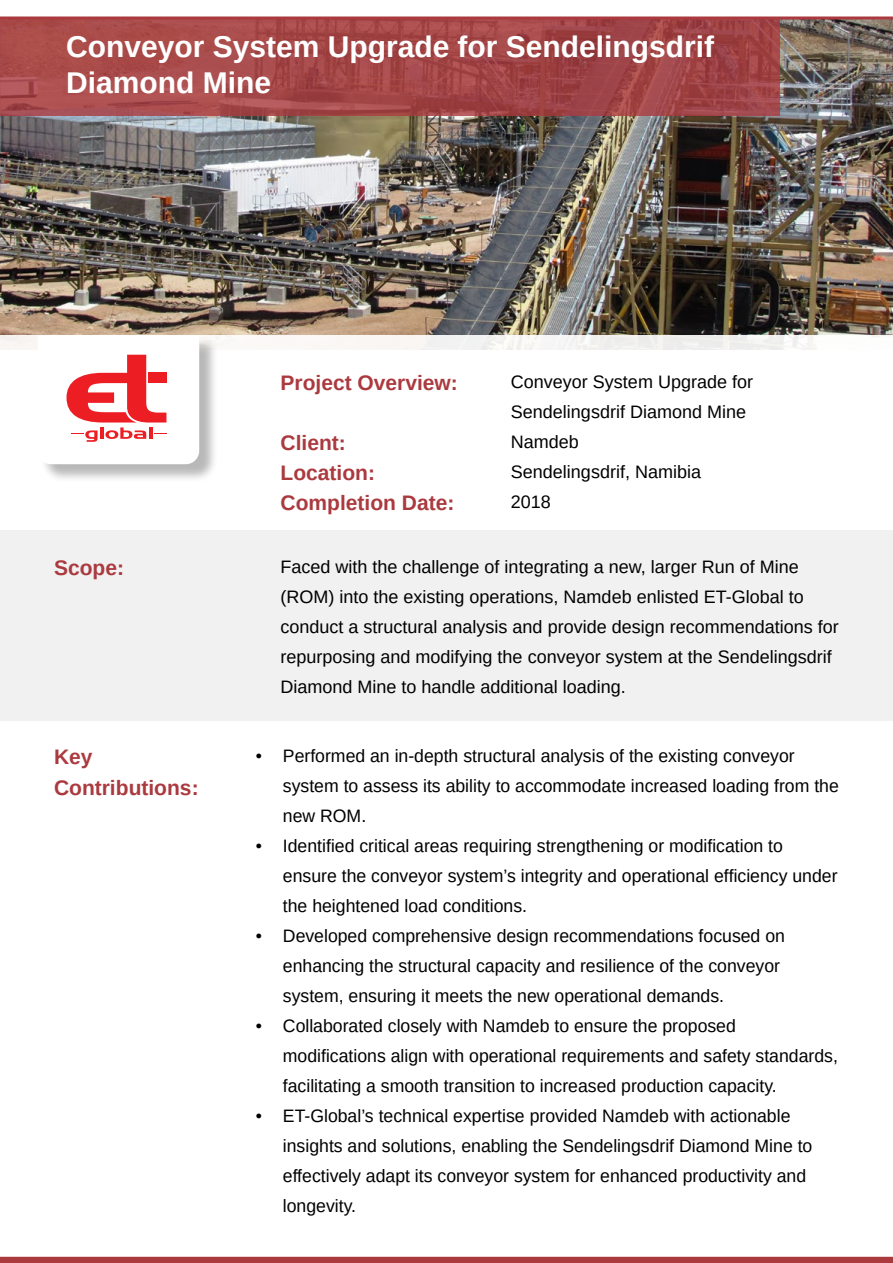
<style>
.page{position:relative;width:893px;height:1263px;background:#fff}
.page>*{position:absolute;margin:0;border:0;box-sizing:border-box;transform-origin:0 0}
.t1{font:700 30px/36px "Arimo";color:#fff}
.t2{font:700 21px/30px "Arimo";color:#ab3a3f}
.t3{font:18px/30px "Arimo";color:#000}
</style>
<div class="page">
<div style="left:0;top:530px;width:893px;height:191px;background:#f1f1f2"></div>
<img style="left:0;top:20px;width:893px;height:315px">
<div style="left:0;top:335px;width:893px;height:15px;background:#f8f6f3"></div>
<svg style="left:0;top:20px;width:779px;height:95px;background:#a44748"></svg>
<div style="left:39px;top:337px;width:179px;height:146px;background:#000;opacity:.28"></div>
<svg style="left:38px;top:335px;width:161px;height:129px"></svg>
<hr style="left:0;top:17px;width:893px;height:3px;background:#ab3a3f">
<div style="left:0;top:1257px;width:893px;height:6px;background:#ab3a3f"></div>
<h1 class="t1" style="left:66px;top:29px;width:650px">Conveyor System Upgrade for Sendelingsdrif<br>Diamond Mine</h1>
<p class="t2" style="left:54px;top:553px;width:72px">Scope:</p>
<p class="t2" style="left:54px;top:741px;width:146px;line-height:31.5px">Key<br>Contributions:</p>
<p class="t2" style="left:281px;top:368px;width:179px">Project Overview:</p>
<p class="t2" style="left:281px;top:428px;width:175px">Client:<br>Location:<br>Completion Date:</p>
<p class="t3" style="left:511px;top:367px;width:244px">Conveyor System Upgrade for<br>Sendelingsdrif Diamond Mine<br>Namdeb<br>Sendelingsdrif, Namibia<br>2018</p>
<p class="t3" style="left:280px;top:552px;width:560px">Faced with the challenge of integrating a new, larger Run of Mine (ROM) into the existing operations, Namdeb enlisted ET-Global to conduct a structural analysis and provide design recommendations for repurposing and modifying the conveyor system at the Sendelingsdrif Diamond Mine to handle additional loading.</p>
<p class="t3" style="left:283px;top:740px;width:557px;text-indent:-27px">• Performed an in-depth structural analysis of the existing conveyor system to assess its ability to accommodate increased loading from the new ROM.</p>
<p class="t3" style="left:283px;top:830px;width:556px;text-indent:-27px">• Identified critical areas requiring strengthening or modification to ensure the conveyor system’s integrity and operational efficiency under the heightened load conditions.</p>
<p class="t3" style="left:283px;top:920px;width:503px;text-indent:-27px">• Developed comprehensive design recommendations focused on enhancing the structural capacity and resilience of the conveyor system, ensuring it meets the new operational demands.</p>
<p class="t3" style="left:283px;top:1010px;width:556px;text-indent:-27px">• Collaborated closely with Namdeb to ensure the proposed modifications align with operational requirements and safety standards, facilitating a smooth transition to increased production capacity.</p>
<p class="t3" style="left:283px;top:1101px;width:531px;text-indent:-27px">• ET-Global’s technical expertise provided Namdeb with actionable insights and solutions, enabling the Sendelingsdrif Diamond Mine to effectively adapt its conveyor system for enhanced productivity and longevity.</p>
</div>
